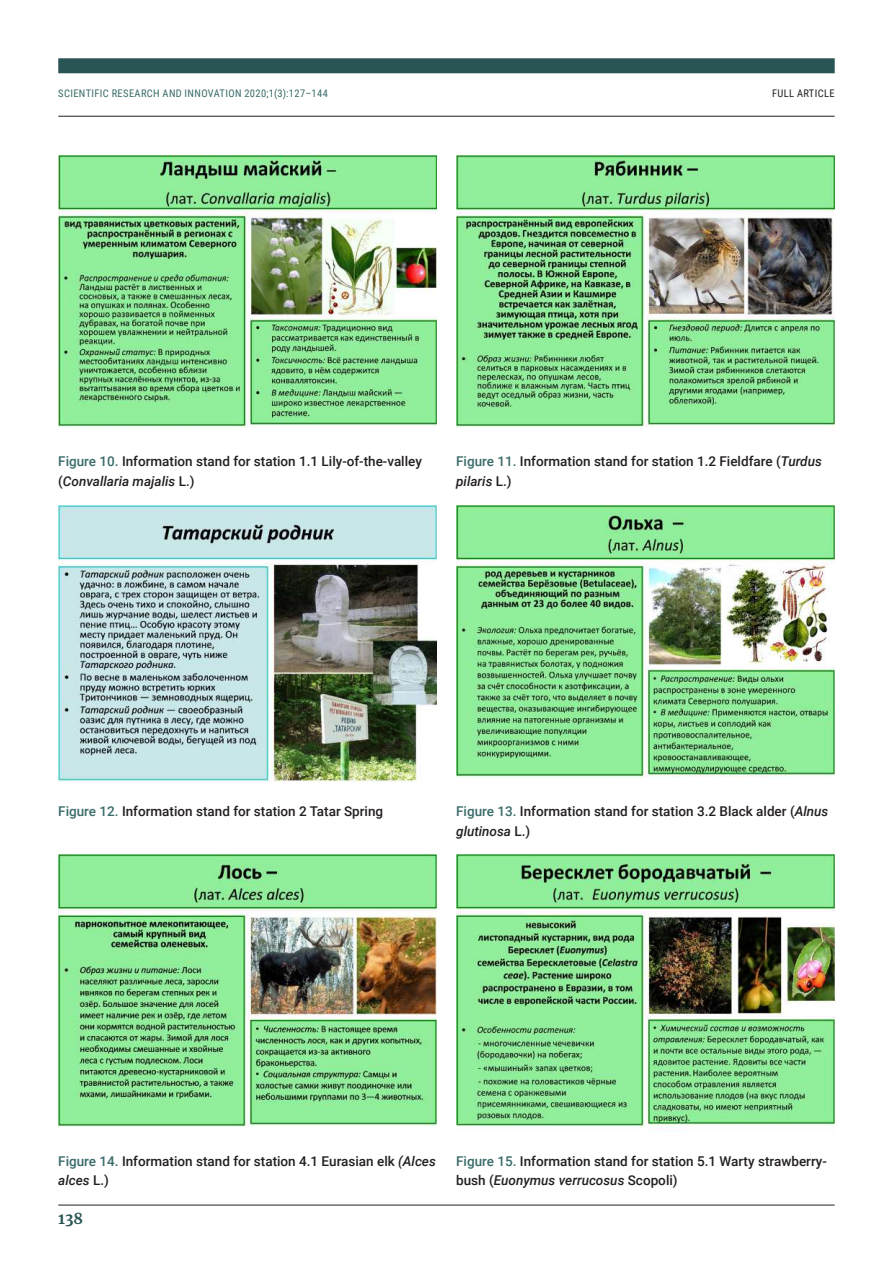
<style>
.page{position:relative;width:893px;height:1263px;background:#fff}
.page>*{position:absolute;margin:0;border:0;box-sizing:border-box;transform-origin:0 0}
.t1{font:700 15px "Merriweather";color:#285554}
.t2{font:500 13.5px/19.5px "Roboto";color:#231f20}
.t3{font:10.5px "Roboto Condensed";letter-spacing:.035em;color:#396b69}
.t4{font:10.5px "Roboto Condensed";letter-spacing:.035em;color:#231f20}
.s1{color:#396b69}
.s2{font-style:italic}
</style>
<div class="page">
<div style="left:58px;top:58px;width:777px;height:15px;background:#285554"></div>
<hr style="left:58px;top:116px;width:777px;height:1px;background:#231f20">
<hr style="left:58px;top:1205px;width:777px;height:1px;background:#231f20">
<img style="left:58px;top:155px;width:379px;height:272px">
<img style="left:456px;top:155px;width:379px;height:272px">
<img style="left:58px;top:505px;width:379px;height:277px">
<img style="left:456px;top:505px;width:379px;height:272px">
<img style="left:58px;top:855px;width:379px;height:272px">
<img style="left:456px;top:855px;width:379px;height:277px">
<p class="t3" style="left:58px;top:86px;width:271px">SCIENTIFIC RESEARCH AND INNOVATION 2020;1(3):127–144</p>
<p class="t4" style="left:772px;top:86px;width:64px">FULL ARTICLE</p>
<p class="t2" style="left:58px;top:451px;width:365px"><span class="s1">Figure 10.</span> Information stand for station 1.1 Lily-of-the-valley (<span class="s2">Convallaria majalis</span> L.)</p>
<p class="t2" style="left:456px;top:451px;width:367px"><span class="s1">Figure 11.</span> Information stand for station 1.2 Fieldfare (<span class="s2">Turdus pilaris</span> L.)</p>
<p class="t2" style="left:58px;top:801px;width:326px"><span class="s1">Figure 12.</span> Information stand for station 2 Tatar Spring</p>
<p class="t2" style="left:456px;top:801px;width:374px"><span class="s1">Figure 13.</span> Information stand for station 3.2 Black alder (<span class="s2">Alnus glutinosa</span> L.)</p>
<p class="t2" style="left:58px;top:1151px;width:379px"><span class="s1">Figure 14.</span> Information stand for station 4.1 Eurasian elk <span class="s2">(Alces alces</span> L.)</p>
<p class="t1" style="left:58px;top:1208px;width:26px">138</p>
<p class="t2" style="left:456px;top:1151px;width:372px"><span class="s1">Figure 15.</span> Information stand for station 5.1 Warty strawberry&shy;bush (<span class="s2">Euonymus verrucosus</span> Scopoli)</p>
</div>
